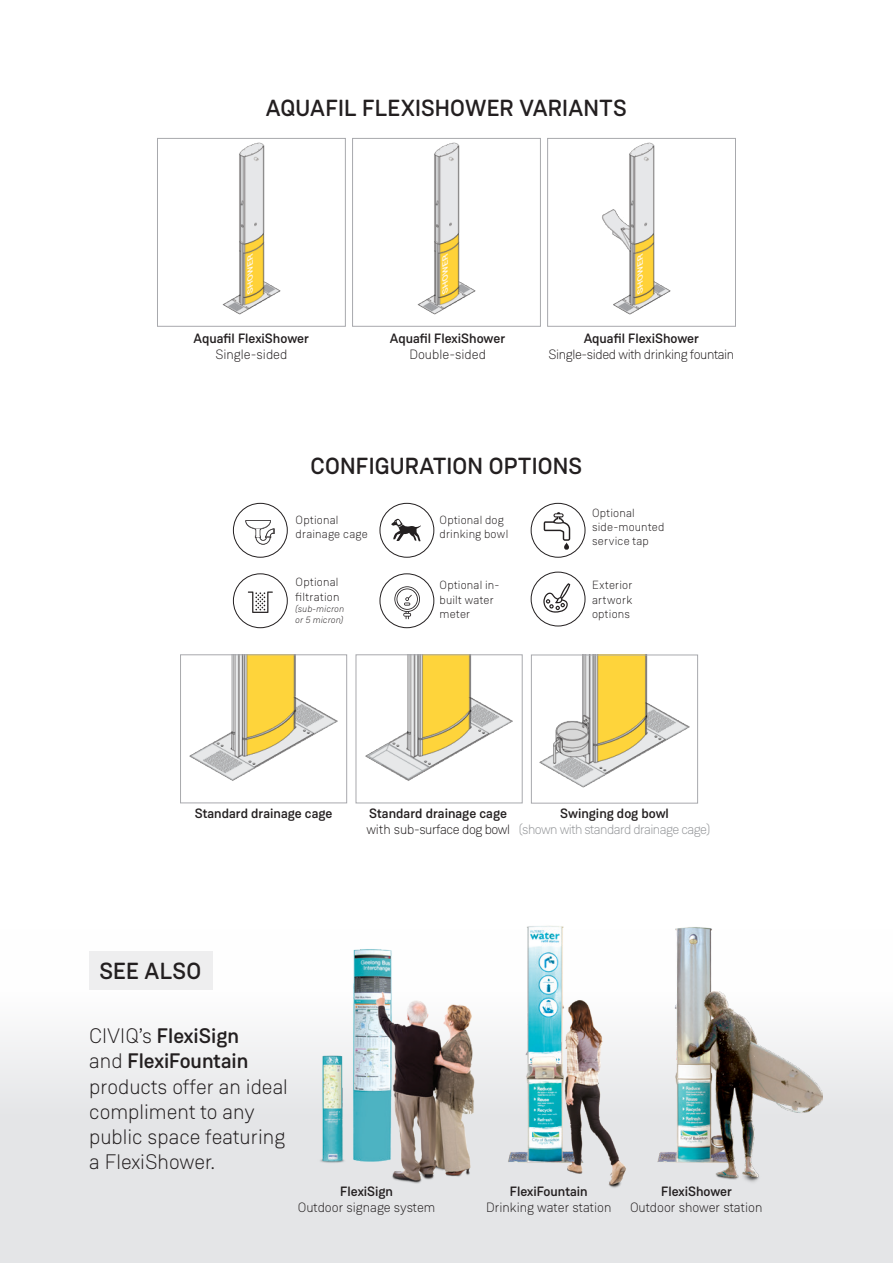
<style>
.page{position:relative;width:893px;height:1263px;background:#fff}
.page>*{position:absolute;margin:0;border:0;box-sizing:border-box;transform-origin:0 0}
.Subheader_light{font:500 23.25px "Weissenhof Grotesk";letter-spacing:.005em;color:#231f20}
.t1{font:300 21px/25.2px "Weissenhof Grotesk";color:#231f20}
.t2{font:500 13.5px "Weissenhof Grotesk";color:#231f20}
.t3{font:300 13.5px "Weissenhof Grotesk";color:#231f20}
.t4{font:300 13.5px/16.2px "Weissenhof Grotesk";letter-spacing:-.03em;color:#231f20}
.t5{font:300 13.5px "Weissenhof Grotesk";letter-spacing:-.04em;color:#939598}
.Subheader_light-2{font:300 11.85px/14.2px "Weissenhof Grotesk";letter-spacing:.015em;color:#231f20}
.Subheader_light-3{font:italic 300 9.15px/11.1px "Weissenhof Grotesk";letter-spacing:.015em;color:#231f20}
.s1{font-weight:500}
</style>
<div class="page">
<div style="left:0;top:929px;width:893px;height:334px;background:linear-gradient(to bottom,#fff,#dcdee0)"></div>
<img style="left:602px;top:142px;width:69px;height:173px">
<div style="left:547px;top:138px;width:189px;height:189px;border:1px solid #a8a9ad"></div>
<img style="left:222px;top:142px;width:59px;height:173px">
<div style="left:157px;top:138px;width:189px;height:189px;border:1px solid #a8a9ad"></div>
<img style="left:417px;top:142px;width:59px;height:173px">
<div style="left:352px;top:138px;width:189px;height:189px;border:1px solid #a8a9ad"></div>
<img style="left:365px;top:656px;width:148px;height:125px">
<div style="left:356px;top:654px;width:166px;height:149px;border:1px solid #a8a9ad"></div>
<img style="left:189px;top:656px;width:149px;height:125px">
<div style="left:180px;top:654px;width:167px;height:149px;border:1px solid #a8a9ad"></div>
<img style="left:539px;top:657px;width:151px;height:131px">
<div style="left:531px;top:655px;width:167px;height:148px;border:1px solid #a8a9ad"></div>
<div style="left:233px;top:573px;width:55px;height:55px;border:1px solid #231f20;border-radius:50%"></div>
<svg style="left:248px;top:591px;width:25px;height:22px"></svg>
<div style="left:380px;top:573px;width:54px;height:55px;border:1px solid #231f20;border-radius:50%"></div>
<svg style="left:394px;top:586px;width:26px;height:33px"></svg>
<div style="left:531px;top:572px;width:54px;height:54px;border:1px solid #231f20;border-radius:50%"></div>
<svg style="left:543px;top:583px;width:27px;height:30px"></svg>
<div style="left:380px;top:503px;width:54px;height:54px;border:1px solid #231f20;border-radius:50%"></div>
<svg style="left:391px;top:519px;width:30px;height:23px"></svg>
<div style="left:233px;top:503px;width:55px;height:54px;border:1px solid #231f20;border-radius:50%"></div>
<svg style="left:245px;top:520px;width:30px;height:25px"></svg>
<div style="left:531px;top:503px;width:54px;height:54px;border:1px solid #231f20;border-radius:50%"></div>
<svg style="left:544px;top:512px;width:26px;height:38px"></svg>
<div style="left:89px;top:951px;width:124px;height:39px;background:#eeeeef"></div>
<img style="left:345px;top:944px;width:55px;height:222px">
<img style="left:653px;top:927px;width:85px;height:247px">
<img style="left:672px;top:991px;width:150px;height:199px">
<img style="left:483px;top:926px;width:120px;height:248px">
<img style="left:556px;top:992px;width:78px;height:197px">
<img style="left:363px;top:984px;width:118px;height:206px">
<img style="left:317px;top:1053px;width:29px;height:112px">
<p class="Subheader_light" style="left:266px;top:93px;width:362px">AQUAFIL FLEXISHOWER VARIANTS</p>
<p class="t2" style="left:194px;top:330px;width:117px">Aquafil FlexiShower</p>
<p class="t3" style="left:215px;top:347px;width:74px">Single-sided</p>
<p class="t2" style="left:390px;top:330px;width:117px">Aquafil FlexiShower</p>
<p class="t3" style="left:409px;top:347px;width:78px">Double-sided</p>
<p class="t2" style="left:584px;top:330px;width:117px">Aquafil FlexiShower</p>
<p class="t4" style="left:549px;top:346px;width:187px">Single-sided with drinking fountain</p>
<p class="Subheader_light" style="left:311px;top:452px;width:273px">CONFIGURATION OPTIONS</p>
<p class="Subheader_light-2" style="left:296px;top:512px;width:74px">Optional drainage cage</p>
<p class="Subheader_light-2" style="left:440px;top:512px;width:70px">Optional dog drinking bowl</p>
<p class="Subheader_light-2" style="left:592px;top:506px;width:74px">Optional side-mounted service tap</p>
<p class="Subheader_light-2" style="left:296px;top:575px;width:45px">Optional filtration</p>
<p class="Subheader_light-3" style="left:296px;top:603px;width:50px">(sub-micron or 5 micron)</p>
<p class="Subheader_light-2" style="left:440px;top:578px;width:61px">Optional in&shy;built water meter</p>
<p class="Subheader_light-2" style="left:592px;top:578px;width:42px;text-align:justify">Exterior artwork options</p>
<p class="t2" style="left:195px;top:805px;width:139px">Standard drainage cage</p>
<p class="t4" style="left:366px;top:805px;width:145px"><span class="s1">Standard drainage cage </span>with sub-surface dog bowl</p>
<p class="t2" style="left:560px;top:805px;width:110px">Swinging dog bowl</p>
<p class="t5" style="left:519px;top:821px;width:193px">(shown with standard drainage cage)</p>
<p class="Subheader_light" style="left:99px;top:956px;width:103px">SEE ALSO</p>
<p class="t1" style="left:89px;top:1023px;width:200px">CIVIQ’s <span class="s1">FlexiSign<br></span>and <span class="s1">FlexiFountain </span>products offer an ideal compliment to any public space featuring a FlexiShower.</p>
<p class="t2" style="left:340px;top:1183px;width:54px">FlexiSign</p>
<p class="t3" style="left:298px;top:1199px;width:139px">Outdoor signage system</p>
<p class="t2" style="left:510px;top:1183px;width:79px">FlexiFountain</p>
<p class="t3" style="left:486px;top:1199px;width:127px">Drinking water station</p>
<p class="t2" style="left:661px;top:1183px;width:73px">FlexiShower</p>
<p class="t3" style="left:630px;top:1199px;width:134px">Outdoor shower station</p>
</div>
